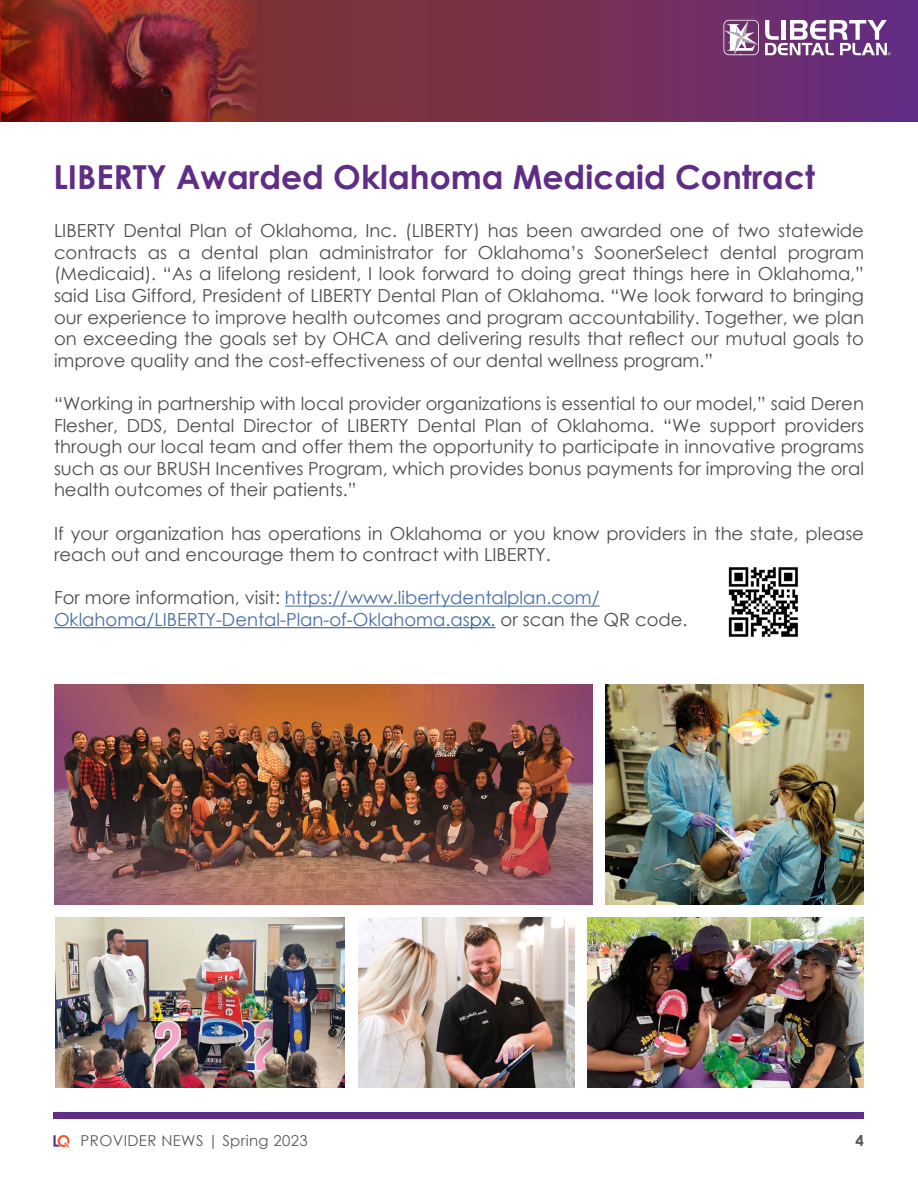
<style>
.page{position:relative;width:918px;height:1188px;background:#fff}
.page>*{position:absolute;margin:0;border:0;box-sizing:border-box;transform-origin:0 0}
.t1{font:700 33px "Century Gothic";color:#602d86}
.t2{font:18px/21.6px "Century Gothic";color:#4d4d4f;text-align:justify}
.t3{font:18px/21.6px "Century Gothic";color:#456da9}
.t4{font:15px "Century Gothic";letter-spacing:.025em;color:#58595b}
.t5{font:700 15px "Century Gothic";color:#58595b}
.s1{color:#4d4d4f}
.s2{color:#215e9e}
</style>
<div class="page">
<svg style="left:53px;top:1135px;width:16px;height:13px"></svg>
<img style="left:56px;top:917px;width:289px;height:171px">
<svg style="left:390px;top:0;width:528px;height:122px;background:#712f5c"></svg>
<img style="left:0;top:0;width:390px;height:122px">
<hr style="left:285px;top:606px;width:315px;height:1px;background:#456da9">
<hr style="left:54px;top:627px;width:442px;height:1px;background:#215e9e">
<img style="left:54px;top:684px;width:538px;height:220px">
<img style="left:728px;top:567px;width:70px;height:70px">
<img style="left:358px;top:917px;width:217px;height:171px">
<img style="left:588px;top:917px;width:276px;height:171px">
<div style="left:53px;top:1112px;width:811px;height:7px;background:#602d86"></div>
<img style="left:606px;top:684px;width:258px;height:220px">
<svg style="left:724px;top:20px;width:35px;height:35px"></svg>
<svg style="left:765px;top:20px;width:126px;height:35px"></svg>
<h1 class="t1" style="left:53px;top:152px;width:763px">LIBERTY Awarded Oklahoma Medicaid Contract</h1>
<p class="t2" style="left:54px;top:220px;width:812px">LIBERTY Dental Plan of Oklahoma, Inc. (LIBERTY) has been awarded one of two statewide contracts as a dental plan administrator for Oklahoma’s SoonerSelect dental program (Medicaid). “As a lifelong resident, I look forward to doing great things here in Oklahoma,” said Lisa Gifford, President of LIBERTY Dental Plan of Oklahoma. “We look forward to bringing our experience to improve health outcomes and program accountability. Together, we plan on exceeding the goals set by OHCA and delivering results that reflect our mutual goals to improve quality and the cost-effectiveness of our dental wellness program.”</p>
<p class="t2" style="left:54px;top:392px;width:812px">“Working in partnership with local provider organizations is essential to our model,” said Deren Flesher, DDS, Dental Director of LIBERTY Dental Plan of Oklahoma. “We support providers through our local team and offer them the opportunity to participate in innovative programs such as our BRUSH Incentives Program, which provides bonus payments for improving the oral health outcomes of their patients.”</p>
<p class="t2" style="left:54px;top:522px;width:812px">If your organization has operations in Oklahoma or you know providers in the state, please reach out and encourage them to contract with LIBERTY.</p>
<p class="t3" style="left:54px;top:587px;width:635px"><span class="s1">For more information, visit:</span> https://www.libertydentalplan.com/<br>Oklahoma/LIBERTY-Dental-Plan-of-Oklahoma.as<span class="s2">px.</span> <span class="s1">or scan the QR code.</span></p>
<p class="t4" style="left:81px;top:1130px;width:229px">PROVIDER NEWS | Spring 2023</p>
<p class="t5" style="left:856px;top:1129px;width:10px">4</p>
</div>
